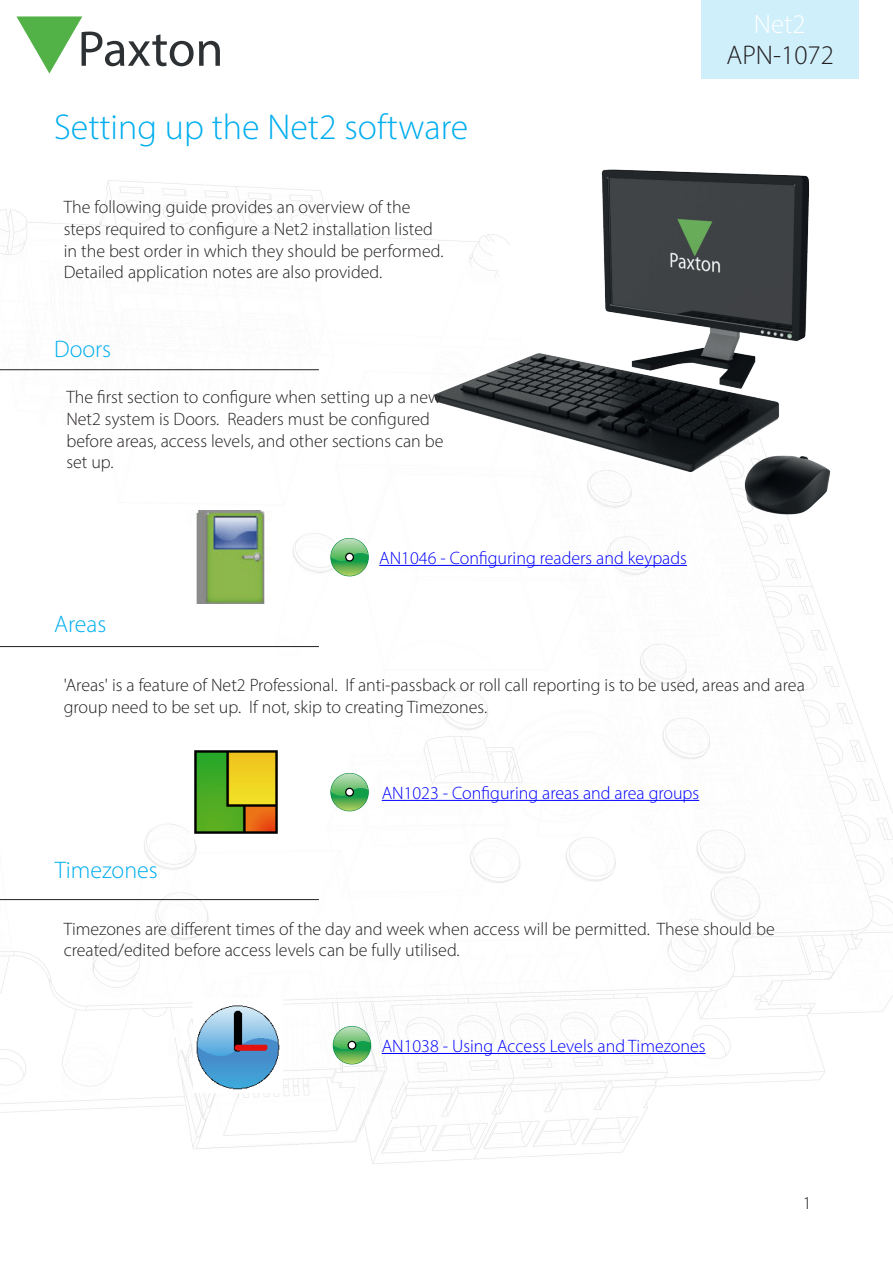
<style>
.page{position:relative;width:893px;height:1263px;background:#fff}
.page>*{position:absolute;margin:0;border:0;box-sizing:border-box;transform-origin:0 0}
.AN_Title{font:300 36px "Myriad Pro";color:#00aeef}
.AN_Title-2{font:300 27px "Myriad Pro";color:#231f20}
.AN_Title-3{font:300 27px "Myriad Pro";color:#fff}
.Section_title{font:300 24px "Myriad Pro";color:#00aeef}
.Text{font:300 18px/21.6px "Myriad Pro";color:#231f20}
.Text_-_Blue{font:300 18px "Myriad Pro";color:#00f}
</style>
<div class="page">
<svg style="left:16px;top:16px;width:119px;height:58px"></svg>
<img style="left:0;top:180px;width:893px;height:984px">
<img style="left:135px;top:0;width:758px;height:613px">
<hr style="left:0;top:369px;width:319px;height:1px;background:#231f20">
<hr style="left:0;top:646px;width:319px;height:1px;background:#231f20">
<hr style="left:0;top:899px;width:319px;height:1px;background:#231f20">
<div style="left:330px;top:538px;width:39px;height:38px;border:1px solid #0b8c44;border-radius:50%"></div>
<svg style="left:331px;top:538px;width:37px;height:38px"></svg>
<div style="left:346px;top:553px;width:7px;height:8px;background:#fff;border-radius:50%"></div>
<div style="left:345px;top:553px;width:9px;height:9px;border:1px solid #000;border-radius:50%"></div>
<hr style="left:379px;top:565px;width:308px;height:1px;background:#00f">
<div style="left:330px;top:773px;width:39px;height:38px;border:1px solid #0b8c44;border-radius:50%"></div>
<svg style="left:331px;top:773px;width:37px;height:38px"></svg>
<div style="left:346px;top:788px;width:7px;height:8px;background:#fff;border-radius:50%"></div>
<div style="left:345px;top:788px;width:9px;height:9px;border:1px solid #000;border-radius:50%"></div>
<hr style="left:382px;top:800px;width:317px;height:1px;background:#00f">
<svg style="left:333px;top:1026px;width:38px;height:38px"></svg>
<svg style="left:348px;top:1041px;width:8px;height:8px"></svg>
<div style="left:347px;top:1041px;width:9px;height:9px;border:1px solid #000;border-radius:50%"></div>
<hr style="left:382px;top:1053px;width:324px;height:1px;background:#00f">
<img style="left:187px;top:510px;width:93px;height:94px">
<img style="left:189px;top:745px;width:94px;height:94px">
<img style="left:193px;top:998px;width:90px;height:94px">
<div style="left:702px;top:0;width:157px;height:79px;background:#cfeffb"></div>
<p class="AN_Title-3" style="left:754px;top:8px;width:53px">Net2</p>
<p class="AN_Title" style="left:54px;top:105px;width:416px">Setting up the Net2 software</p>
<p class="Text" style="left:64px;top:196px;width:381px">The following guide provides an overview of the steps required to configure a Net2 installation listed in the best order in which they should be performed.<br>Detailed application notes are also provided.</p>
<p class="Section_title" style="left:54px;top:335px;width:59px">Doors</p>
<p class="Text" style="left:66px;top:386px;width:378px">The first section to configure when setting up a new Net2 system is Doors. Readers must be configured before areas, access levels, and other sections can be set up.</p>
<p class="Section_title" style="left:54px;top:609px;width:54px">Areas</p>
<p class="Text_-_Blue" style="left:379px;top:547px;width:309px">AN1046 - Configuring readers and keypads</p>
<p class="AN_Title-2" style="left:727px;top:39px;width:109px">APN-1072</p>
<p class="Text" style="left:64px;top:674px;width:742px">'Areas' is a feature of Net2 Professional. If anti-passback or roll call reporting is to be used, areas and area group need to be set up. If not, skip to creating Timezones.</p>
<p class="Section_title" style="left:55px;top:856px;width:105px">Timezones</p>
<p class="Text_-_Blue" style="left:382px;top:782px;width:319px">AN1023 - Configuring areas and area groups</p>
<p class="Text" style="left:64px;top:917px;width:712px">Timezones are different times of the day and week when access will be permitted. These should be created/edited before access levels can be fully utilised.</p>
<p class="Text_-_Blue" style="left:382px;top:1035px;width:325px">AN1038 - Using Access Levels and Timezones</p>
<p class="Text" style="left:803px;top:1192px;width:10px">1</p>
</div>
